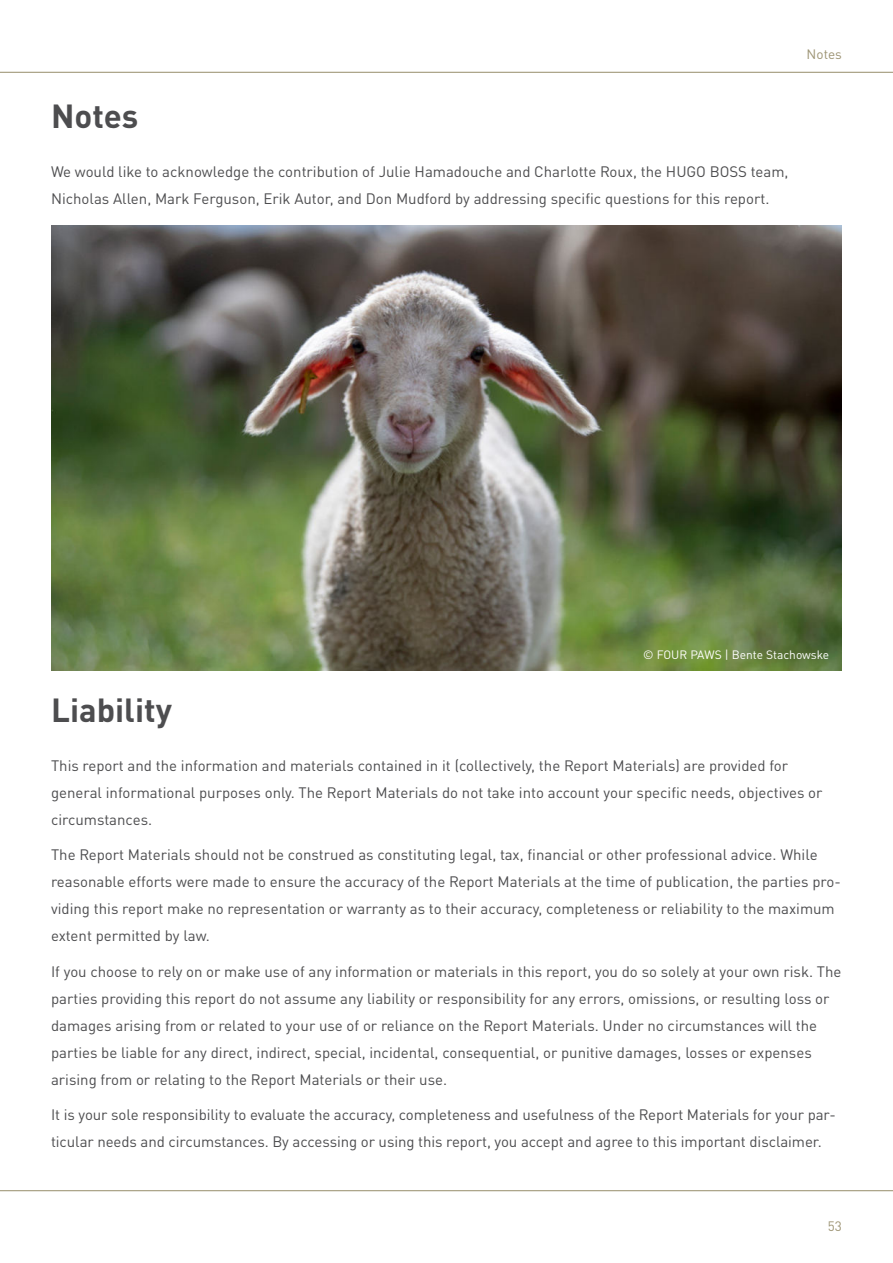
<style>
.page{position:relative;width:893px;height:1263px;background:#fff}
.page>*{position:absolute;margin:0;border:0;box-sizing:border-box;transform-origin:0 0}
.t1{font:700 33px "DIN Pro";color:#4d4d4f}
.t2{font:15px/27px "DIN Pro";color:#4d4d4f}
.t3{font:13.5px "DIN Pro";color:#9d9474}
.t4{font:12px "DIN Pro";color:#fff}
</style>
<div class="page">
<svg style="left:0;top:71px;width:893px;height:2px"></svg>
<svg style="left:0;top:1190px;width:893px;height:2px"></svg>
<img style="left:51px;top:226px;width:791px;height:444px">
<h1 class="t1" style="left:51px;top:103px;width:89px">Notes</h1>
<p class="t2" style="left:51px;top:159px;width:739px">We would like to acknowledge the contribution of Julie Hamadouche and Charlotte Roux, the HUGO BOSS team,<br>Nicholas Allen, Mark Ferguson, Erik Autor, and Don Mudford by addressing specific questions for this report.</p>
<p class="t3" style="left:807px;top:48px;width:37px">Notes</p>
<p class="t4" style="left:643px;top:649px;width:187px">© FOUR PAWS | Bente Stachowske</p>
<h1 class="t1" style="left:51px;top:697px;width:122px">Liability</h1>
<p class="t2" style="left:51px;top:753px;width:773px">This report and the information and materials contained in it (collectively, the Report Materials) are provided for general informational purposes only. The Report Materials do not take into account your specific needs, objectives or circumstances.</p>
<p class="t2" style="left:51px;top:842px;width:791px">The Report Materials should not be construed as constituting legal, tax, financial or other professional advice. While reasonable efforts were made to ensure the accuracy of the Report Materials at the time of publication, the parties pro&shy;viding this report make no representation or warranty as to their accuracy, completeness or reliability to the maximum extent permitted by law.</p>
<p class="t2" style="left:51px;top:959px;width:792px">If you choose to rely on or make use of any information or materials in this report, you do so solely at your own risk. The parties providing this report do not assume any liability or responsibility for any errors, omissions, or resulting loss or damages arising from or related to your use of or reliance on the Report Materials. Under no circumstances will the parties be liable for any direct, indirect, special, incidental, consequential, or punitive damages, losses or expenses arising from or relating to the Report Materials or their use.</p>
<p class="t2" style="left:51px;top:1102px;width:786px">It is your sole responsibility to evaluate the accuracy, completeness and usefulness of the Report Materials for your par&shy;ticular needs and circumstances. By accessing or using this report, you accept and agree to this important disclaimer.</p>
<p class="t3" style="left:828px;top:1220px;width:16px">53</p>
</div>
